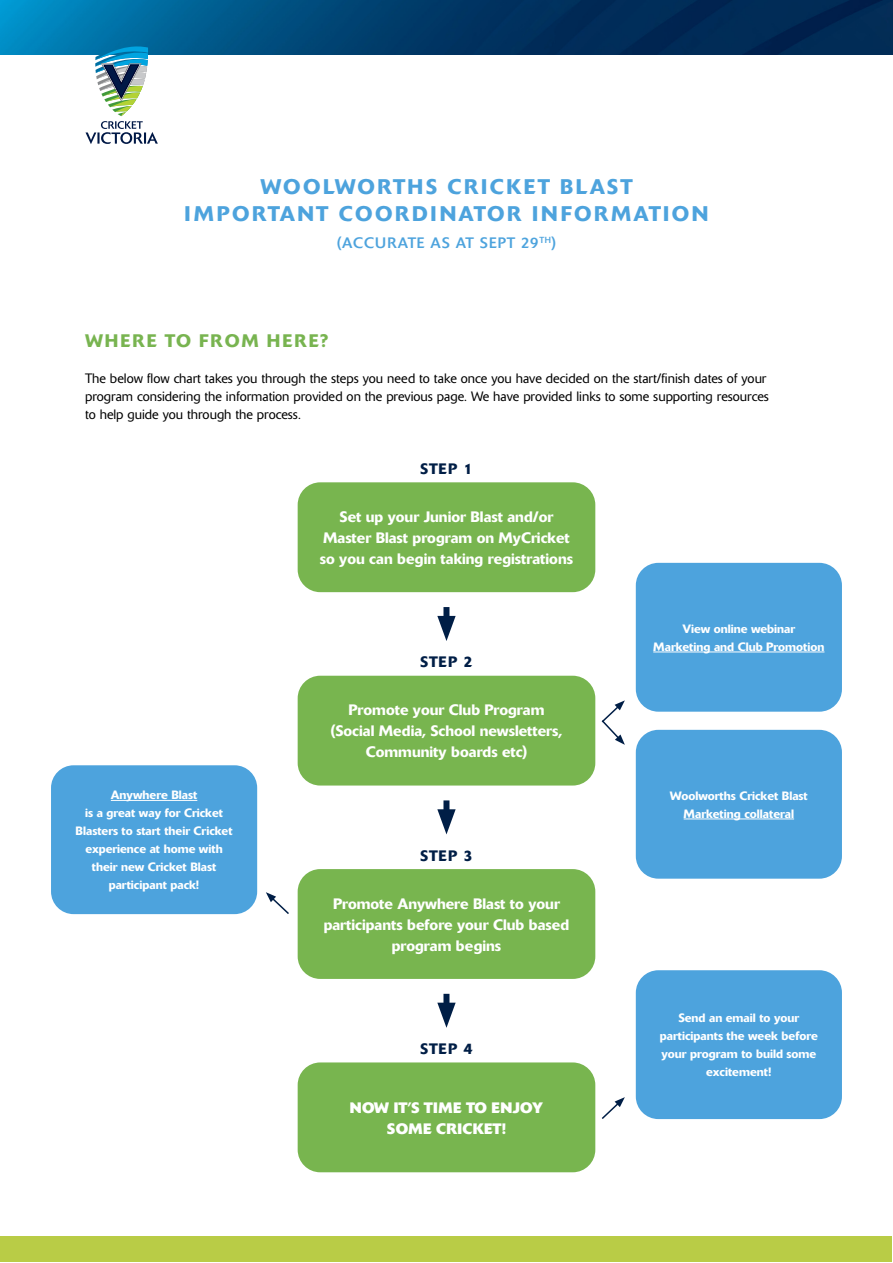
<style>
.page{position:relative;width:893px;height:1263px;background:#fff}
.page>*{position:absolute;margin:0;border:0;box-sizing:border-box;transform-origin:0 0}
.t1{font:500 21px/27px "Delta";letter-spacing:.12em;color:#4da3dd;text-align:center}
.t2{font:500 18px "Delta";letter-spacing:.1em;color:#78b450}
.t3{font:500 15px/21px "Delta";color:#fff;text-align:center}
.t4{font:700 15px/21px "Delta";letter-spacing:.02em;color:#fff;text-align:center}
.t5{font:15px "Delta";letter-spacing:.05em;color:#4da3dd}
.t6{font:500 15px "Delta";letter-spacing:.05em;color:#001e46}
.t7{font:300 13.5px/18px "Delta";color:#000}
.t8{font:500 12px/18px "Delta";color:#fff;text-align:center}
</style>
<div class="page">
<img style="left:0;top:0;width:893px;height:54px">
<div style="left:1px;top:1237px;width:891px;height:25px;background:#b9cc46"></div>
<svg style="left:86px;top:42px;width:72px;height:102px"></svg>
<div style="left:298px;top:482px;width:297px;height:110px;background:#78b54f;border-radius:23px"></div>
<div style="left:298px;top:676px;width:297px;height:109px;background:#78b54f;border-radius:23px"></div>
<div style="left:298px;top:869px;width:297px;height:110px;background:#78b54f;border-radius:23px"></div>
<div style="left:636px;top:970px;width:206px;height:149px;background:#4da3dd;border-radius:23px"></div>
<div style="left:636px;top:730px;width:206px;height:149px;background:#4da3dd;border-radius:23px"></div>
<hr style="left:684px;top:819px;width:110px;height:1px;background:#fff">
<div style="left:51px;top:765px;width:206px;height:149px;background:#4da3dd;border-radius:23px"></div>
<hr style="left:111px;top:800px;width:86px;height:1px;background:#fff">
<div style="left:636px;top:563px;width:206px;height:149px;background:#4da3dd;border-radius:23px"></div>
<hr style="left:653px;top:652px;width:171px;height:1px;background:#fff">
<div style="left:298px;top:1062px;width:297px;height:110px;background:#78b54f;border-radius:23px"></div>
<div style="left:443px;top:607px;width:6px;height:19px;background:#001e46"></div>
<svg style="left:437px;top:616px;width:19px;height:25px"></svg>
<div style="left:443px;top:800px;width:6px;height:20px;background:#001e46"></div>
<svg style="left:437px;top:809px;width:19px;height:25px"></svg>
<div style="left:443px;top:994px;width:6px;height:19px;background:#001e46"></div>
<svg style="left:437px;top:1003px;width:19px;height:25px"></svg>
<svg style="left:601px;top:700px;width:24px;height:45px"></svg>
<svg style="left:602px;top:1097px;width:23px;height:22px"></svg>
<svg style="left:266px;top:892px;width:23px;height:22px"></svg>
<h1 class="t1" style="left:185px;top:173px;width:525px">WOOLWORTHS CRICKET BLAST<br>IMPORTANT COORDINATOR INFORMATION</h1>
<p class="t5" style="left:337px;top:234px;width:220px">(ACCURATE AS AT SEPT 29<sup>TH</sup>)</p>
<h2 class="t2" style="left:85px;top:329px;width:245px">WHERE TO FROM HERE?</h2>
<p class="t7" style="left:85px;top:369px;width:685px">The below flow chart takes you through the steps you need to take once you have decided on the start/finish dates of your program considering the information provided on the previous page. We have provided links to some supporting resources to help guide you through the process.</p>
<p class="t8" style="left:76px;top:786px;width:158px">Anywhere Blast<br>is a great way for Cricket<br>Blasters to start their Cricket experience at home with their new Cricket Blast participant pack!</p>
<p class="t6" style="left:420px;top:459px;width:54px">STEP 1</p>
<p class="t3" style="left:320px;top:506px;width:255px">Set up your Junior Blast and/or<br>Master Blast program on MyCricket so you can begin taking registrations</p>
<p class="t6" style="left:420px;top:653px;width:54px">STEP 2</p>
<p class="t3" style="left:331px;top:699px;width:233px">Promote your Club Program (Social Media, School newsletters,<br>Community boards etc)</p>
<p class="t6" style="left:420px;top:846px;width:54px">STEP 3</p>
<p class="t3" style="left:324px;top:893px;width:247px">Promote Anywhere Blast to your participants before your Club based program begins</p>
<p class="t6" style="left:420px;top:1039px;width:54px">STEP 4</p>
<p class="t4" style="left:350px;top:1097px;width:195px">NOW IT’S TIME TO ENJOY<br>SOME CRICKET!</p>
<p class="t8" style="left:653px;top:619px;width:173px">View online webinar<br>Marketing and Club Promotion</p>
<p class="t8" style="left:670px;top:786px;width:140px">Woolworths Cricket Blast<br>Marketing collateral</p>
<p class="t8" style="left:660px;top:1009px;width:159px">Send an email to your participants the week before your program to build some excitement!</p>
</div>
